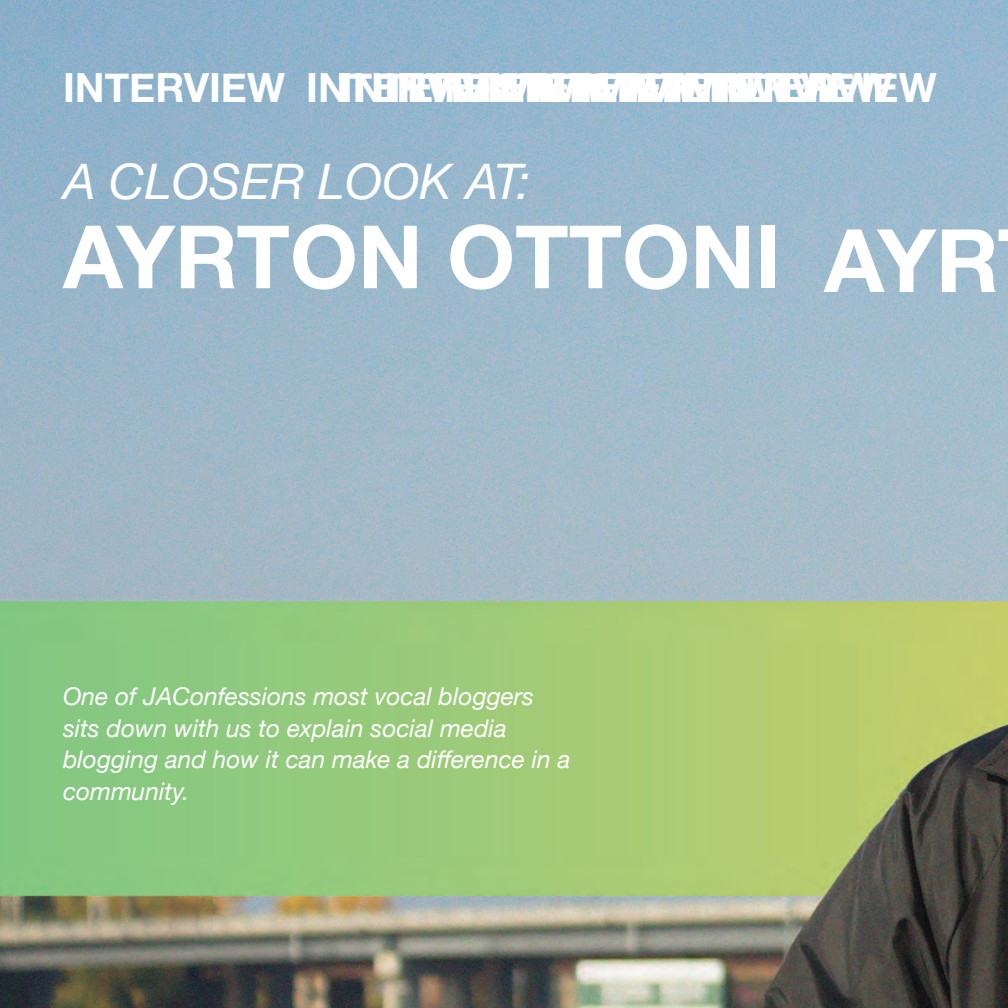
<style>
.page{position:relative;width:1008px;height:1008px;background:#fff}
.page>*{position:absolute;margin:0;border:0;box-sizing:border-box;transform-origin:0 0}
.t1{font:700 87.5px "Helvetica Neue";color:#fff}
.t2{font:italic 49px "Helvetica Neue";color:#fff}
.t3{font:700 40.25px "Helvetica Neue";color:#fff}
.t4{font:italic 24.5px/31.5px "Helvetica Neue";color:#fff}
</style>
<div class="page">
<img style="left:0;top:0;width:1008px;height:1008px">
<h3 class="t3" style="left:432px;top:56px;width:462px">INTERVI W INTERVIEW</h3>
<h3 class="t3" style="left:478px;top:56px;width:460px">INTERVI W INTERVIEW</h3>
<h3 class="t3" style="left:63px;top:56px;width:686px">INTERVIEW INTERVIEWINTERV W</h3>
<h3 class="t3" style="left:341px;top:56px;width:452px">INTERVI W INTERV EW</h3>
<h3 class="t3" style="left:385px;top:56px;width:456px">INTERVI W INTERVIEW</h3>
<h2 class="t2" style="left:63px;top:146px;width:469px">A CLOSER LOOK AT:</h2>
<h1 class="t1" style="left:63px;top:188px;width:938px">AYRTON OTTONI AYR</h1>
<p class="t4" style="left:63px;top:682px;width:509px">One of JAConfessions most vocal bloggers sits down with us to explain social media blogging and how it can make a difference in a community.</p>
</div>
